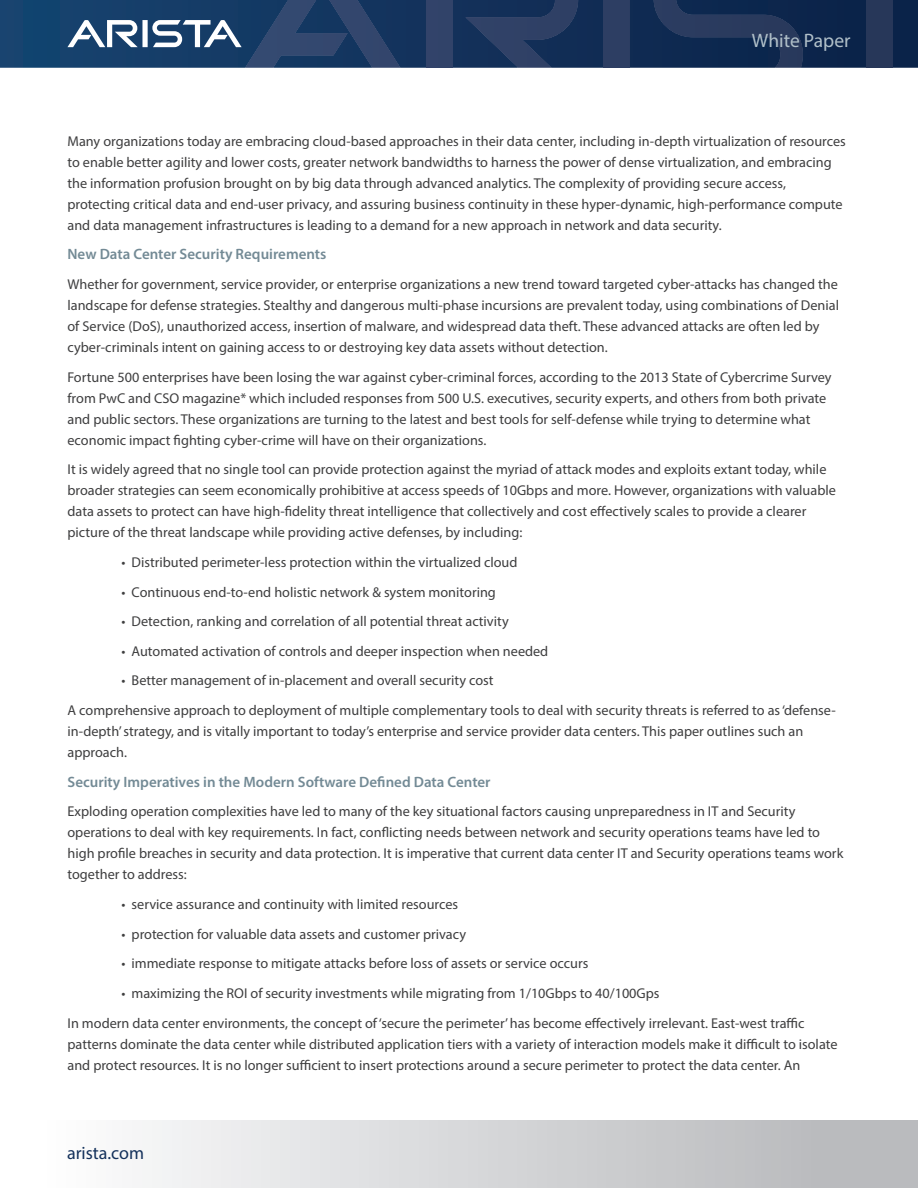
<style>
.page{position:relative;width:918px;height:1188px;background:#fff}
.page>*{position:absolute;margin:0;border:0;box-sizing:border-box;transform-origin:0 0}
.t1{font:19.5px "Myriad Pro";color:#b1c0c9}
.t2{font:18px "Myriad Pro";color:#14315b}
.Main_body_text{font:600 15px "Myriad Pro";color:#738a95}
.Main_body_text-2{font:14.25px/21px "Myriad Pro";color:#3e3e3f}
</style>
<div class="page">
<svg style="left:0;top:0;width:918px;height:68px;background:#103059"></svg>
<div style="left:426px;top:0;width:26px;height:68px;background:#314369"></div>
<svg style="left:465px;top:0;width:113px;height:68px;background:#20375e"></svg>
<svg style="left:67px;top:0;width:333px;height:68px;background:#2f4e75"></svg>
<div style="left:604px;top:0;width:26px;height:68px;background:#2d3e63"></div>
<svg style="left:654px;top:0;width:149px;height:68px;background:#182f55"></svg>
<div style="left:867px;top:0;width:26px;height:68px;background:#273759"></div>
<div style="left:0;top:1120px;width:918px;height:68px;background:linear-gradient(to right,#fff,#b3b4b7)"></div>
<h1 class="t1" style="left:752px;top:29px;width:100px">White Paper</h1>
<p class="Main_body_text-2" style="left:68px;top:130px;width:780px">Many organizations today are embracing cloud-based approaches in their data center, including in-depth virtualization of resources to enable better agility and lower costs, greater network bandwidths to harness the power of dense virtualization, and embracing the information profusion brought on by big data through advanced analytics. The complexity of providing secure access, protecting critical data and end-user privacy, and assuring business continuity in these hyper-dynamic, high-performance compute and data management infrastructures is leading to a demand for a new approach in network and data security.</p>
<p class="Main_body_text" style="left:68px;top:245px;width:261px">New Data Center Security Requirements</p>
<p class="Main_body_text-2" style="left:68px;top:273px;width:773px">Whether for government, service provider, or enterprise organizations a new trend toward targeted cyber-attacks has changed the landscape for defense strategies. Stealthy and dangerous multi-phase incursions are prevalent today, using combinations of Denial of Service (DoS), unauthorized access, insertion of malware, and widespread data theft. These advanced attacks are often led by cyber-criminals intent on gaining access to or destroying key data assets without detection.</p>
<p class="Main_body_text-2" style="left:68px;top:366px;width:766px">Fortune 500 enterprises have been losing the war against cyber-criminal forces, according to the 2013 State of Cybercrime Survey from PwC and CSO magazine* which included responses from 500 U.S. executives, security experts, and others from both private and public sectors. These organizations are turning to the latest and best tools for self-defense while trying to determine what economic impact fighting cyber-crime will have on their organizations.</p>
<p class="Main_body_text-2" style="left:68px;top:459px;width:770px">It is widely agreed that no single tool can provide protection against the myriad of attack modes and exploits extant today, while broader strategies can seem economically prohibitive at access speeds of 10Gbps and more. However, organizations with valuable data assets to protect can have high-fidelity threat intelligence that collectively and cost effectively scales to provide a clearer picture of the threat landscape while providing active defenses, by including:</p>
<p class="Main_body_text-2" style="left:122px;top:551px;width:398px">• Distributed perimeter-less protection within the virtualized cloud</p>
<p class="Main_body_text-2" style="left:122px;top:581px;width:376px">• Continuous end-to-end holistic network &amp; system monitoring</p>
<p class="Main_body_text-2" style="left:122px;top:611px;width:389px">• Detection, ranking and correlation of all potential threat activity</p>
<p class="Main_body_text-2" style="left:122px;top:640px;width:428px">• Automated activation of controls and deeper inspection when needed</p>
<p class="Main_body_text-2" style="left:122px;top:670px;width:374px">• Better management of in-placement and overall security cost</p>
<p class="Main_body_text-2" style="left:68px;top:700px;width:770px">A comprehensive approach to deployment of multiple complementary tools to deal with security threats is referred to as ‘defense&shy;in-depth’ strategy, and is vitally important to today’s enterprise and service provider data centers. This paper outlines such an approach.</p>
<p class="Main_body_text" style="left:68px;top:772px;width:425px">Security Imperatives in the Modern Software Defined Data Center</p>
<p class="Main_body_text-2" style="left:68px;top:801px;width:777px">Exploding operation complexities have led to many of the key situational factors causing unpreparedness in IT and Security operations to deal with key requirements. In fact, conflicting needs between network and security operations teams have led to high profile breaches in security and data protection. It is imperative that current data center IT and Security operations teams work together to address:</p>
<p class="Main_body_text-2" style="left:122px;top:894px;width:338px">• service assurance and continuity with limited resources</p>
<p class="Main_body_text-2" style="left:122px;top:923px;width:346px">• protection for valuable data assets and customer privacy</p>
<p class="Main_body_text-2" style="left:122px;top:953px;width:468px">• immediate response to mitigate attacks before loss of assets or service occurs</p>
<p class="Main_body_text-2" style="left:122px;top:982px;width:540px">• maximizing the ROI of security investments while migrating from 1/10Gbps to 40/100Gps</p>
<p class="Main_body_text-2" style="left:68px;top:1012px;width:772px">In modern data center environments, the concept of ‘secure the perimeter’ has become effectively irrelevant. East-west traffic patterns dominate the data center while distributed application tiers with a variety of interaction models make it difficult to isolate and protect resources. It is no longer sufficient to insert protections around a secure perimeter to protect the data center. An</p>
<p class="t2" style="left:67px;top:1142px;width:79px">arista.com</p>
</div>
